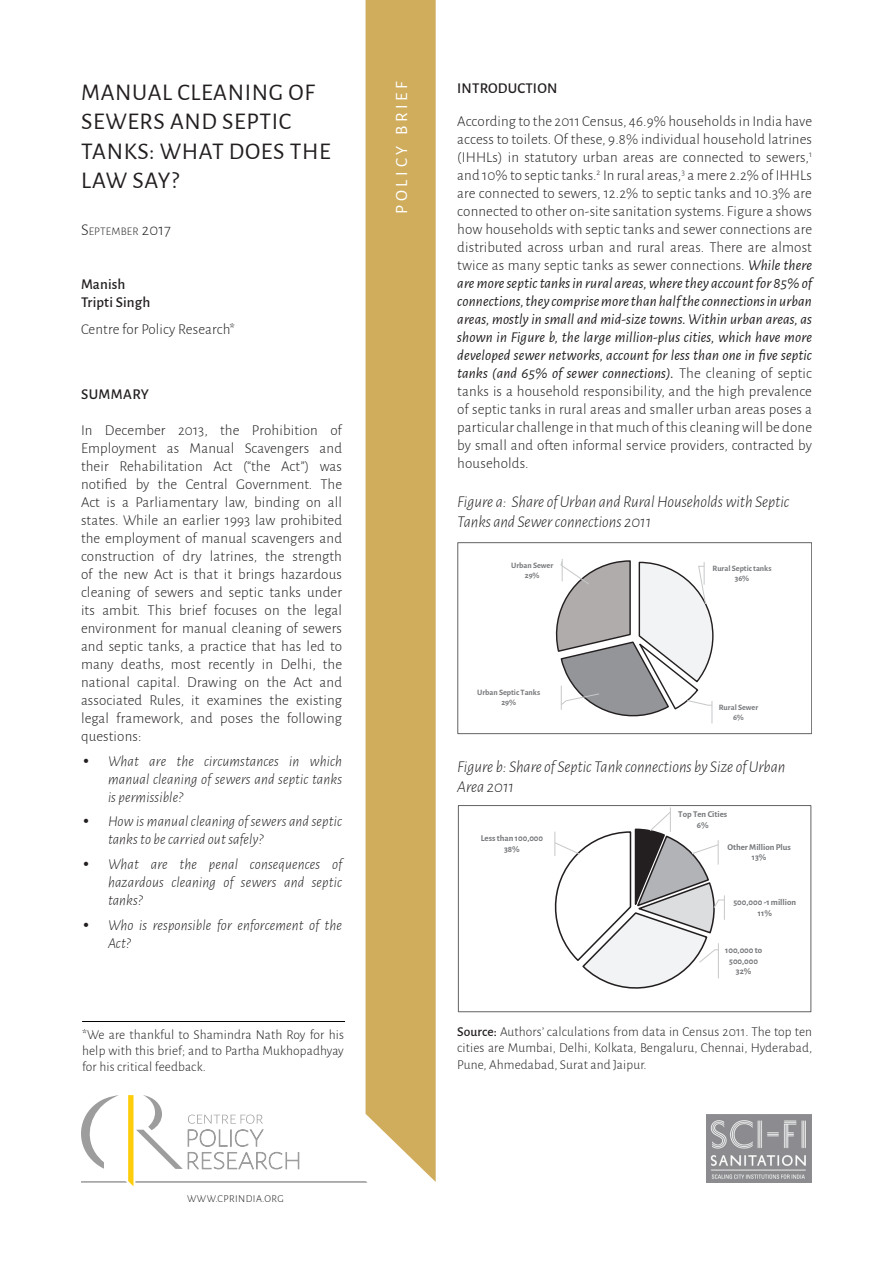
<style>
.page{position:relative;width:893px;height:1263px;background:#fff}
.page>*{position:absolute;margin:0;border:0;box-sizing:border-box;transform-origin:0 0}
.t1{font:24px/29.2px "Alegreya Sans";letter-spacing:.025em;color:#231f20}
.t2{font:17.25px "Alegreya Sans";letter-spacing:.215em;color:#fff}
.t3{font:italic 300 16.5px/19.8px "Alegreya Sans";color:#231f20}
.t4{font:300 15px/18px "Alegreya Sans";letter-spacing:.01em;color:#231f20;text-align:justify}
.t5{font:italic 300 15px/18px "Alegreya Sans";letter-spacing:.01em;color:#231f20;text-align:justify}
.t6{font:500 15px/18px "Alegreya Sans";letter-spacing:.01em;color:#231f20}
.t7{font:300 13.5px/16.2px "Alegreya Sans";letter-spacing:.01em;color:#231f20;text-align:justify}
.t8{font:300 11.55px "Alegreya Sans";letter-spacing:.015em;color:#231f20}
.t9{font:300 10.5px "Alegreya Sans";letter-spacing:.04em;color:#231f20}
.t10{font:700 8.85px/10.6px "Alegreya Sans";color:#76787b;text-align:center}
.t11{font:700 8.25px/9.9px "Alegreya Sans";letter-spacing:-.005em;color:#76787b;text-align:center}
.s1{font-size:16.5px}
.s2{font-family:"Algerian";font-weight:400;font-style:normal}
.s3{font-weight:400;font-style:italic}
.s4{font-weight:500}
</style>
<div class="page">
<svg style="left:81px;top:1095px;width:287px;height:91px"></svg>
<div style="left:366px;top:0;width:70px;height:1182px;background:#cfad5d"></div>
<svg style="left:555px;top:559px;width:159px;height:165px"></svg>
<div style="left:457px;top:542px;width:355px;height:192px;border:1px solid #636366"></div>
<svg style="left:554px;top:807px;width:171px;height:182px"></svg>
<div style="left:458px;top:805px;width:353px;height:207px;border:1px solid #636366"></div>
<hr style="left:82px;top:1021px;width:263px;height:1px;background:#000">
<img style="left:706px;top:1114px;width:106px;height:69px">
<h1 class="t1" style="left:81px;top:77px;width:251px">MANUAL CLEANING OF<br>SEWERS AND SEPTIC<br>TANKS: WHAT DOES THE<br>LAW SAY?</h1>
<p class="t8" style="left:81px;top:224px;width:91px"><span class="s1">S</span>EPTEMBER <span class="s1">2017</span></p>
<p class="t6" style="left:81px;top:274px;width:71px">Manish<br>Tripti Singh</p>
<p class="t4" style="left:81px;top:319px;width:156px">Centre for Policy Research*</p>
<p class="t6" style="left:81px;top:384px;width:69px">SUMMARY</p>
<p class="t4" style="left:81px;top:421px;width:263px">In December 2013, the Prohibition of Employment as Manual Scavengers and their Rehabilitation Act (“the Act”) was notified by the Central Government. The Act is a Parliamentary law, binding on all states. While an earlier 1993 law prohibited the employment of manual scavengers and construction of dry latrines, the strength of the new Act is that it brings hazardous cleaning of sewers and septic tanks under its ambit. This brief focuses on the legal environment for manual cleaning of sewers and septic tanks, a practice that has led to many deaths, most recently in Delhi, the national capital. Drawing on the Act and associated Rules, it examines the existing legal framework, and poses the following questions:</p>
<p class="t5" style="left:108px;top:751px;width:236px;text-indent:-27px"><span class="s2">•</span> What are the circumstances in which manual cleaning of sewers and septic tanks is permissible?</p>
<p class="t5" style="left:108px;top:812px;width:236px;text-indent:-27px"><span class="s2">•</span> How is manual cleaning of sewers and septic tanks to be carried out safely?</p>
<p class="t5" style="left:108px;top:855px;width:236px;text-indent:-27px"><span class="s2">•</span> What are the penal consequences of hazardous cleaning of sewers and septic tanks?</p>
<p class="t5" style="left:108px;top:916px;width:236px;text-indent:-27px"><span class="s2">•</span> Who is responsible for enforcement of the<br>Act?</p>
<p class="t7" style="left:82px;top:1026px;width:263px">*We are thankful to Shamindra Nath Roy for his help with this brief; and to Partha Mukhopadhyay for his critical feedback.</p>
<p class="t9" style="left:187px;top:1191px;width:98px">WWW.CPRINDIA.ORG</p>
<p class="t2" style="left:390px;top:214px;width:134px;rotate:-90deg">POLICY BRIEF</p>
<p class="t6" style="left:457px;top:78px;width:102px">INTRODUCTION</p>
<p class="t4" style="left:457px;top:112px;width:356px">According to the 2011 Census, 46.9% households in India have access to toilets. Of these, 9.8% individual household latrines (IHHLs) in statutory urban areas are connected to sewers,<sup>1 </sup>and 10% to septic tanks.<sup>2</sup> In rural areas,<sup>3</sup> a mere 2.2% of IHHLs are connected to sewers, 12.2% to septic tanks and 10.3% are connected to other on-site sanitation systems. Figure a shows how households with septic tanks and sewer connections are distributed across urban and rural areas. There are almost twice as many septic tanks as sewer connections. <span class="s3">While there are more septic tanks in rural areas, where they account for 85% of connections, they comprise more than half the connections in urban areas, mostly in small and mid-size towns. Within urban areas, as shown in Figure b, the large million-plus cities, which have more developed sewer networks, account for less than one in five septic tanks (and 65% of sewer connections).</span> The cleaning of septic tanks is a household responsibility, and the high prevalence of septic tanks in rural areas and smaller urban areas poses a particular challenge in that much of this cleaning will be done by small and often informal service providers, contracted by households.</p>
<p class="t3" style="left:457px;top:492px;width:333px">Figure a: Share of Urban and Rural Households with Septic<br>Tanks and Sewer connections 2011</p>
<p class="t11" style="left:511px;top:559px;width:44px">Urban Sewer<br>29%</p>
<p class="t11" style="left:477px;top:687px;width:65px">Urban Septic Tanks<br>29%</p>
<p class="t11" style="left:713px;top:563px;width:60px">Rural Septic tanks<br>36%</p>
<p class="t11" style="left:719px;top:702px;width:41px">Rural Sewer<br>6%</p>
<p class="t3" style="left:457px;top:756px;width:330px">Figure b: Share of Septic Tank connections by Size of Urban<br>Area 2011</p>
<p class="t10" style="left:481px;top:832px;width:64px">Less than 100,000<br>38%</p>
<p class="t10" style="left:678px;top:808px;width:50px">Top Ten Cities<br>6%</p>
<p class="t10" style="left:727px;top:841px;width:65px">Other Million Plus<br>13%</p>
<p class="t10" style="left:733px;top:896px;width:64px">500,000 -1 million<br>11%</p>
<p class="t10" style="left:725px;top:944px;width:39px">100,000 to<br>500,000<br>32%</p>
<p class="t7" style="left:457px;top:1023px;width:356px"><span class="s4">Source:</span> Authors’ calculations from data in Census 2011. The top ten cities are Mumbai, Delhi, Kolkata, Bengaluru, Chennai, Hyderabad, Pune, Ahmedabad, Surat and Jaipur.</p>
</div>
